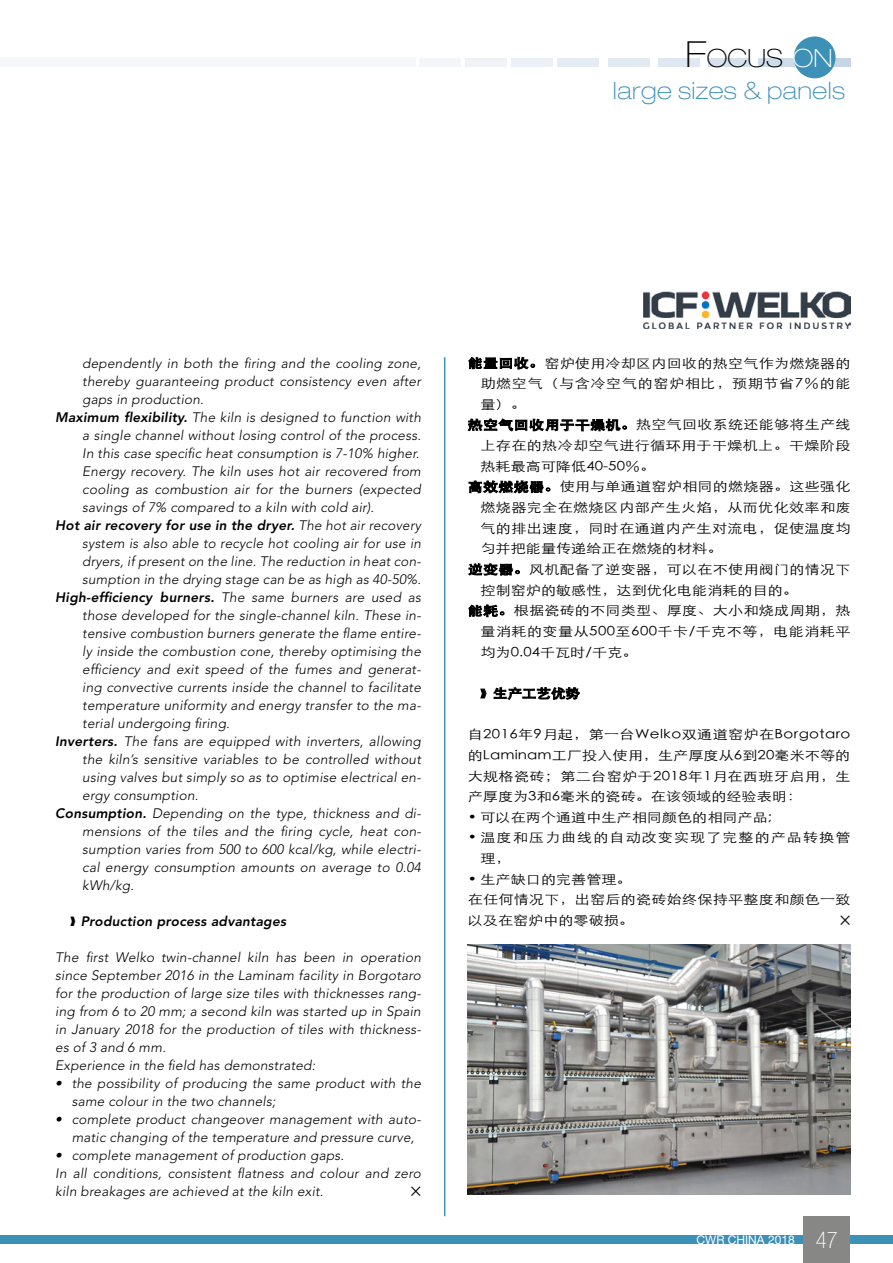
<style>
.page{position:relative;width:893px;height:1263px;background:#fff}
.page>*{position:absolute;margin:0;border:0;box-sizing:border-box;transform-origin:0 0}
.t1{font:100 expanded 25.2px "Helvetica Neue LT Std";color:#000}
.t2{font:100 expanded 24px "Helvetica Neue LT Std";letter-spacing:.02em;color:#3d90b6}
.t3{font:100 condensed 22.95px "Helvetica Neue LT Std";color:#fff}
.testo_ENG{font:italic 300 13.65px/18px "Avenir LT Std";letter-spacing:.015em;color:#000;text-align:justify}
.t4{font:italic 800 13.65px "Avenir LT Std";letter-spacing:.015em;color:#000}
.BOX_di_testo_ita_eng{font:300 12.75px/20.7px "ST Heiti SC";letter-spacing:.02em;color:#000;text-align:justify;scale:1.18 1}
.BOX_di_testo_ita_eng-2{font:300 12.75px/20.7px "ST Heiti SC";letter-spacing:.07em;color:#000;scale:1.18 1}
.t5{font:500 12.75px "ST Heiti SC";color:#000;scale:1.14 1}
.t6{font:12px "Helvetica Neue LT Std";color:#fff}
.s1{font-size:36px}
.s2{color:#fff}
.s3{font-weight:800}
.s4{font-weight:500}
</style>
<div class="page">
<hr style="left:444px;top:357px;width:1px;height:859px;background:#3d90b6">
<svg style="left:469px;top:357px;width:66px;height:12px"></svg>
<svg style="left:468px;top:419px;width:159px;height:12px"></svg>
<svg style="left:469px;top:481px;width:81px;height:12px"></svg>
<svg style="left:468px;top:563px;width:52px;height:13px"></svg>
<svg style="left:469px;top:605px;width:35px;height:12px"></svg>
<svg style="left:481px;top:689px;width:5px;height:9px"></svg>
<svg style="left:493px;top:687px;width:87px;height:13px"></svg>
<div style="left:0;top:1235px;width:893px;height:9px;background:#3d90b6"></div>
<div style="left:803px;top:1216px;width:47px;height:47px;background:#878786"></div>
<div style="left:809px;top:59px;width:41px;height:8px;background:#c6d6e5"></div>
<div style="left:758px;top:59px;width:42px;height:8px;background:#cedbe9"></div>
<div style="left:708px;top:59px;width:42px;height:8px;background:#d6e1ed"></div>
<div style="left:658px;top:59px;width:42px;height:8px;background:#dfe7f0"></div>
<div style="left:608px;top:59px;width:42px;height:8px;background:#e1e9f1"></div>
<div style="left:557px;top:59px;width:42px;height:8px;background:#e5ecf4"></div>
<div style="left:511px;top:59px;width:42px;height:8px;background:#eaf0f6"></div>
<div style="left:465px;top:59px;width:42px;height:8px;background:#eff3f8"></div>
<div style="left:419px;top:59px;width:42px;height:8px;background:#f2f5f9"></div>
<div style="left:0;top:57px;width:415px;height:10px;background:#f5f8fb"></div>
<div style="left:794px;top:36px;width:41px;height:42px;background:#3d90b6;border-radius:50%"></div>
<img style="left:643px;top:291px;width:208px;height:37px">
<img style="left:468px;top:944px;width:382px;height:251px">
<p class="t1" style="left:685px;top:43px;width:149px"><span class="s1">F</span>OCUS <span class="s2">ON</span></p>
<p class="t2" style="left:613px;top:76px;width:234px">large sizes &amp; panels</p>
<p class="testo_ENG" style="left:82px;top:354px;width:340px">dependently in both the firing and the cooling zone, thereby guaranteeing product consistency even after gaps in production.</p>
<p class="testo_ENG" style="left:82px;top:408px;width:340px;text-indent:-27px"><span class="s3">Maximum flexibility.</span> The kiln is designed to function with a single channel without losing control of the process.<br>In this case specific heat consumption is 7-10% higher.</p>
<p class="testo_ENG" style="left:82px;top:462px;width:340px">Energy recovery. The kiln uses hot air recovered from cooling as combustion air for the burners (expected savings of 7% compared to a kiln with cold air).</p>
<p class="testo_ENG" style="left:82px;top:516px;width:340px;text-indent:-27px"><span class="s3">Hot air recovery for use in the dryer.</span> The hot air recovery system is also able to recycle hot cooling air for use in dryers, if present on the line. The reduction in heat con&shy;sumption in the drying stage can be as high as 40-50%.</p>
<p class="testo_ENG" style="left:82px;top:588px;width:340px;text-indent:-27px"><span class="s3">High-efficiency burners.</span> The same burners are used as those developed for the single-channel kiln. These in&shy;tensive combustion burners generate the flame entire&shy;ly inside the combustion cone, thereby optimising the efficiency and exit speed of the fumes and generat&shy;ing convective currents inside the channel to facilitate temperature uniformity and energy transfer to the ma&shy;terial undergoing firing.</p>
<p class="testo_ENG" style="left:82px;top:732px;width:340px;text-indent:-27px"><span class="s3">Inverters.</span> The fans are equipped with inverters, allowing the kiln’s sensitive variables to be controlled without using valves but simply so as to optimise electrical en&shy;ergy consumption.</p>
<p class="testo_ENG" style="left:82px;top:804px;width:340px;text-indent:-27px"><span class="s3">Consumption.</span> Depending on the type, thickness and di&shy;mensions of the tiles and the firing cycle, heat con&shy;sumption varies from 500 to 600 kcal/kg, while electri&shy;cal energy consumption amounts on average to 0.04 kWh/kg.</p>
<p class="t4" style="left:70px;top:913px;width:217px">❱ Production process advantages</p>
<p class="testo_ENG" style="left:55px;top:948px;width:367px">The first Welko twin-channel kiln has been in operation since September 2016 in the Laminam facility in Borgotaro for the production of large size tiles with thicknesses rang&shy;ing from 6 to 20 mm; a second kiln was started up in Spain in January 2018 for the production of tiles with thickness&shy;es of 3 and 6 mm.</p>
<p class="testo_ENG" style="left:55px;top:1056px;width:262px">Experience in the field has demonstrated:</p>
<p class="testo_ENG" style="left:72px;top:1074px;width:351px;text-indent:-16px">• the possibility of producing the same product with the same colour in the two channels;</p>
<p class="testo_ENG" style="left:72px;top:1110px;width:351px;text-indent:-16px">• complete product changeover management with auto&shy;matic changing of the temperature and pressure curve,</p>
<p class="testo_ENG" style="left:55px;top:1146px;width:290px">• complete management of production gaps.</p>
<p class="testo_ENG" style="left:55px;top:1164px;width:367px">In all conditions, consistent flatness and colour and zero kiln breakages are achieved at the kiln exit.</p>
<p class="BOX_di_testo_ita_eng" style="left:480px;top:351px;width:315px;text-indent:-13px"><span class="s4">能量回收。</span>窑炉使用冷却区内回收的热空气作为燃烧器的助燃空气（与含冷空气的窑炉相比，预期节省7％的能量）。</p>
<p class="BOX_di_testo_ita_eng" style="left:480px;top:413px;width:315px;text-indent:-13px"><span class="s4">热空气回收用于干燥机。</span>热空气回收系统还能够将生产线上存在的热冷却空气进行循环用于干燥机上。干燥阶段热耗最高可降低40-50％。</p>
<p class="BOX_di_testo_ita_eng" style="left:480px;top:475px;width:315px;text-indent:-13px"><span class="s4">高效燃烧器。</span>使用与单通道窑炉相同的燃烧器。这些强化燃烧器完全在燃烧区内部产生火焰，从而优化效率和废气的排出速度，同时在通道内产生对流电，促使温度均匀并把能量传递给正在燃烧的材料。</p>
<p class="BOX_di_testo_ita_eng" style="left:480px;top:558px;width:315px;text-indent:-13px"><span class="s4">逆变器。</span>风机配备了逆变器，可以在不使用阀门的情况下控制窑炉的敏感性，达到优化电能消耗的目的。</p>
<p class="BOX_di_testo_ita_eng" style="left:480px;top:599px;width:315px;text-indent:-13px"><span class="s4">能耗。</span>根据瓷砖的不同类型、厚度、大小和烧成周期，热量消耗的变量从500至600千卡/千克不等，电能消耗平均为0.04千瓦时/千克。</p>
<p class="t5" style="left:480px;top:686px;width:89px">❱ 生产工艺优势</p>
<p class="BOX_di_testo_ita_eng" style="left:468px;top:723px;width:326px">自2016年9月起，第一台Welko双通道窑炉在Borgotaro的Laminam工厂投入使用，生产厚度从6到20毫米不等的大规格瓷砖；第二台窑炉于2018年1月在西班牙启用，生产厚度为3和6毫米的瓷砖。在该领域的经验表明：</p>
<p class="BOX_di_testo_ita_eng" style="left:468px;top:805px;width:259px">• 可以在两个通道中生产相同颜色的相同产品;</p>
<p class="BOX_di_testo_ita_eng-2" style="left:480px;top:826px;width:315px;text-indent:-13px">• 温度和压力曲线的自动改变实现了完整的产品转换管理，</p>
<p class="BOX_di_testo_ita_eng" style="left:468px;top:867px;width:140px">• 生产缺口的完善管理。</p>
<p class="BOX_di_testo_ita_eng" style="left:468px;top:888px;width:326px">在任何情况下，出窑后的瓷砖始终保持平整度和颜色一致以及在窑炉中的零破损。</p>
<p class="t6" style="left:696px;top:1232px;width:100px">CWR CHINA 2018</p>
<p class="t3" style="left:816px;top:1227px;width:24px">47</p>
</div>
